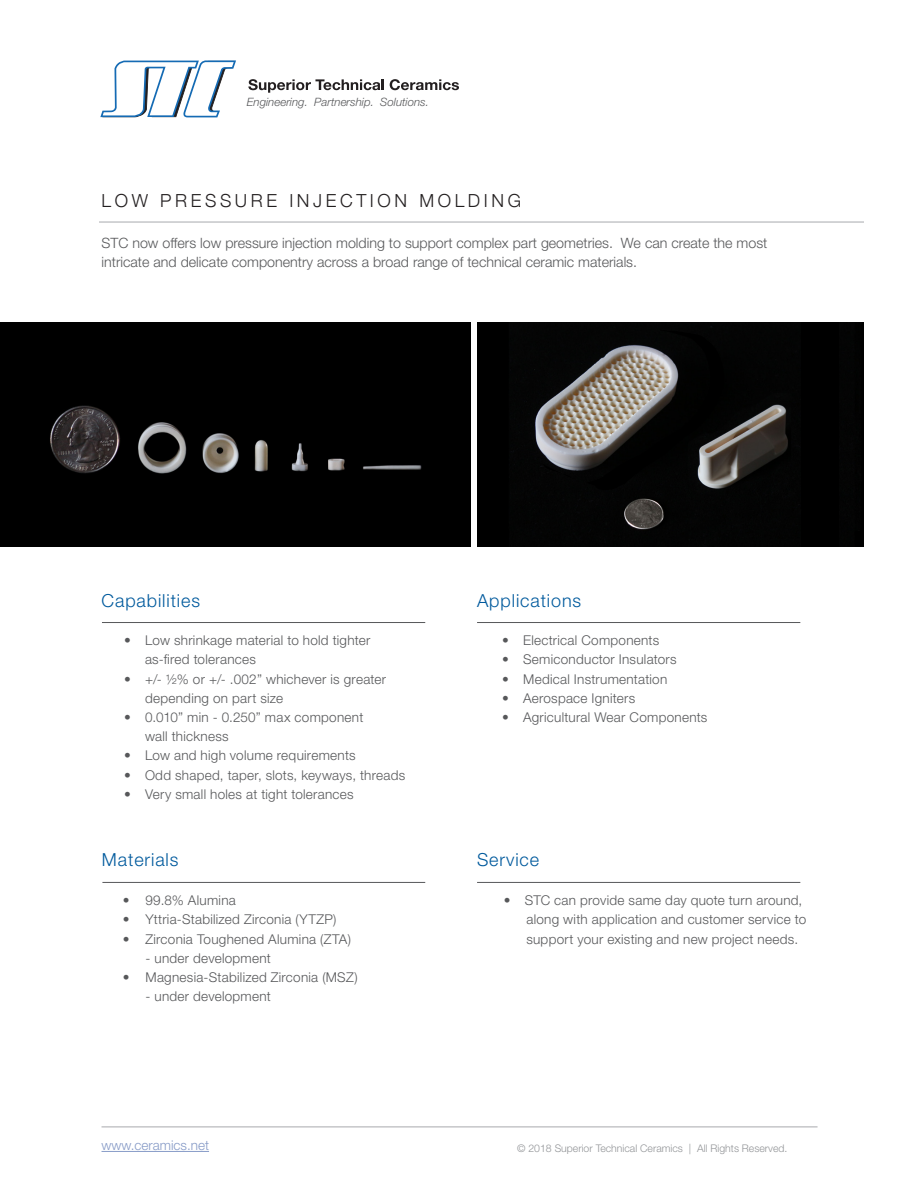
<style>
.page{position:relative;width:918px;height:1188px;background:#fff}
.page>*{position:absolute;margin:0;border:0;box-sizing:border-box;transform-origin:0 0}
.t1{font:300 18px "Helvetica Neue LT Std";letter-spacing:.05em;color:#015a9d}
.t2{font:300 18px "Helvetica Neue";letter-spacing:.2em;color:#231f20}
.t3{font:300 14.25px/19.2px "Helvetica Neue LT Std";color:#57585a}
.dots{font:300 13.5px/19.2px "Helvetica Neue LT Std";letter-spacing:.02em;color:#57585a}
.t4{font:300 13.5px "Helvetica Neue LT Std";color:#879bc7}
.t5{font:italic 300 11.55px "Helvetica Neue LT Std";color:#57585a}
.t6{font:300 10.5px "Helvetica Neue LT Std";color:#939598}
</style>
<div class="page">
<div style="left:0;top:323px;width:471px;height:224px;background:#000"></div>
<img style="left:477px;top:323px;width:387px;height:224px">
<hr style="left:99px;top:222px;width:765px;height:1px;background:#a8a9ad">
<hr style="left:102px;top:882px;width:323px;height:1px;background:#57585a">
<hr style="left:102px;top:622px;width:323px;height:1px;background:#57585a">
<hr style="left:477px;top:622px;width:323px;height:1px;background:#57585a">
<hr style="left:477px;top:882px;width:323px;height:1px;background:#57585a">
<svg style="left:100px;top:60px;width:136px;height:57px"></svg>
<svg style="left:390px;top:79px;width:69px;height:11px"></svg>
<svg style="left:248px;top:79px;width:136px;height:14px"></svg>
<hr style="left:102px;top:1127px;width:716px;height:1px;background:#a8a9ad">
<hr style="left:102px;top:1151px;width:107px;height:1px;background:#879bc7">
<p class="t5" style="left:247px;top:95px;width:184px">Engineering. Partnership. Solutions.</p>
<p class="t2" style="left:102px;top:186px;width:421px">LOW PRESSURE INJECTION MOLDING</p>
<p class="t3" style="left:102px;top:233px;width:667px">STC now offers low pressure injection molding to support complex part geometries. We can create the most intricate and delicate componentry across a broad range of technical ceramic materials.</p>
<p class="t1" style="left:102px;top:589px;width:100px">Capabilities</p>
<p class="t1" style="left:477px;top:589px;width:106px">Applications</p>
<p class="dots" style="left:145px;top:631px;width:227px;text-indent:-21px">• Low shrinkage material to hold tighter as-fired tolerances</p>
<p class="dots" style="left:145px;top:669px;width:243px;text-indent:-21px">• +/- ½% or +/- .002” whichever is greater depending on part size</p>
<p class="dots" style="left:145px;top:707px;width:220px;text-indent:-21px">• 0.010” min - 0.250” max component wall thickness</p>
<p class="dots" style="left:124px;top:746px;width:233px">• Low and high volume requirements</p>
<p class="dots" style="left:124px;top:765px;width:283px">• Odd shaped, taper, slots, keyways, threads</p>
<p class="dots" style="left:124px;top:784px;width:231px">• Very small holes at tight tolerances</p>
<p class="t1" style="left:102px;top:849px;width:78px">Materials</p>
<p class="dots" style="left:123px;top:891px;width:114px">• 99.8% Alumina</p>
<p class="dots" style="left:123px;top:910px;width:215px">• Yttria-Stabilized Zirconia (YTZP)</p>
<p class="dots" style="left:123px;top:929px;width:229px">• Zirconia Toughened Alumina (ZTA)</p>
<p class="dots" style="left:145px;top:948px;width:127px">- under development</p>
<p class="dots" style="left:123px;top:967px;width:236px">• Magnesia-Stabilized Zirconia (MSZ)</p>
<p class="dots" style="left:145px;top:987px;width:127px">- under development</p>
<p class="dots" style="left:502px;top:631px;width:159px">• Electrical Components</p>
<p class="dots" style="left:502px;top:650px;width:176px">• Semiconductor Insulators</p>
<p class="dots" style="left:502px;top:669px;width:167px">• Medical Instrumentation</p>
<p class="dots" style="left:502px;top:688px;width:135px">• Aerospace Igniters</p>
<p class="dots" style="left:502px;top:707px;width:207px">• Agricultural Wear Components</p>
<p class="t1" style="left:477px;top:849px;width:64px">Service</p>
<p class="dots" style="left:526px;top:891px;width:281px;text-indent:-22px">• STC can provide same day quote turn around, along with application and customer service to support your existing and new project needs.</p>
<p class="t4" style="left:102px;top:1137px;width:109px">www.ceramics.net</p>
<p class="t6" style="left:517px;top:1142px;width:272px">© 2018 Superior Technical Ceramics | All Rights Reserved.</p>
</div>
